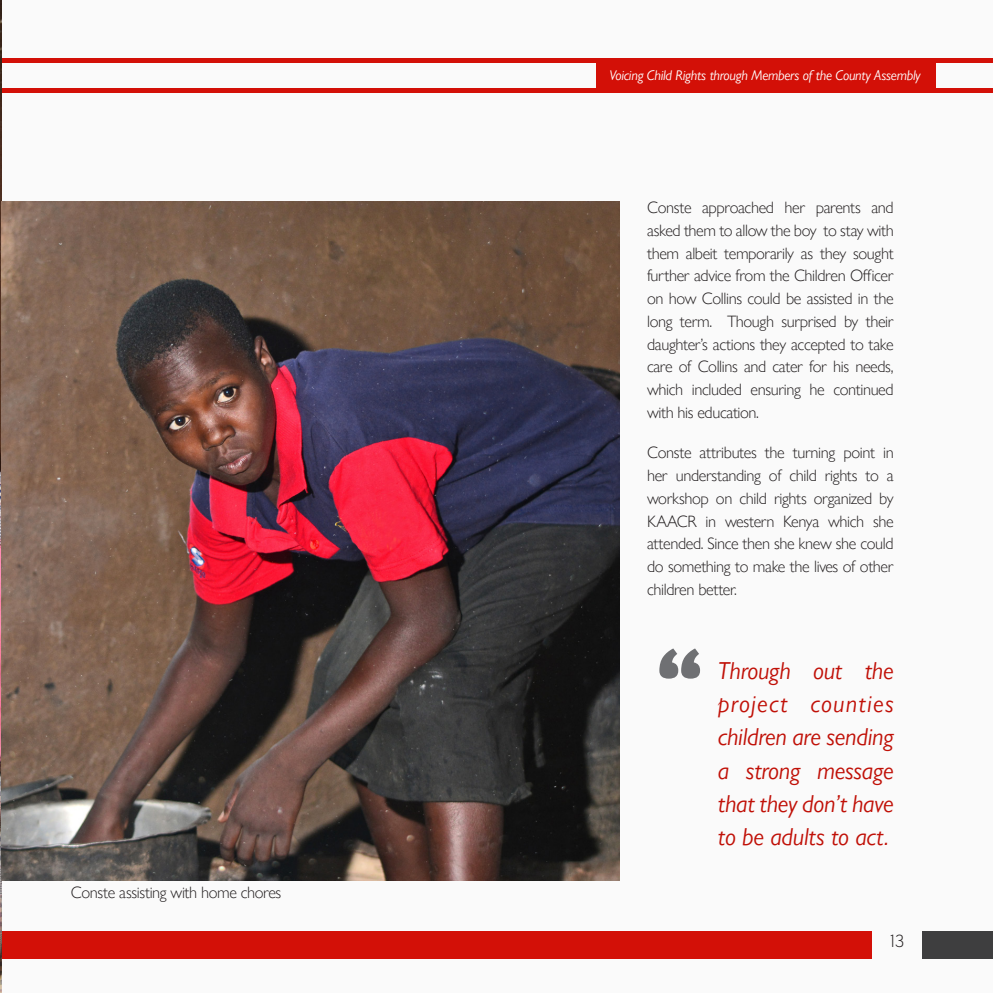
<style>
.page{position:relative;width:993px;height:993px;background:#fff}
.page>*{position:absolute;margin:0;border:0;box-sizing:border-box;transform-origin:0 0}
.t1{font:italic 24.5px/33.2px "Gill Sans Nova";letter-spacing:-.01em;color:#c01007;text-align:justify}
.t2{font:300 17.5px "Haboro Sans Norm";color:#231f20}
.t3{font:300 16.45px/22.8px "Gill Sans Nova";letter-spacing:-.025em;color:#231f20;text-align:justify}
.t4{font:italic 14px "Gill Sans Nova";letter-spacing:-.02em;color:#fff}
</style>
<div class="page">
<div style="left:0;top:0;width:992px;height:992px;background:#fafafa"></div>
<div style="left:0;top:58px;width:992px;height:5px;background:#d31007"></div>
<div style="left:0;top:88px;width:992px;height:5px;background:#d31007"></div>
<div style="left:595px;top:58px;width:340px;height:35px;background:#d31007"></div>
<div style="left:0;top:931px;width:871px;height:27px;background:#d31007"></div>
<div style="left:921px;top:931px;width:71px;height:27px;background:#3e3e3f"></div>
<img style="left:0;top:0;width:2px;height:992px">
<img style="left:2px;top:201px;width:617px;height:679px">
<svg style="left:659px;top:648px;width:40px;height:30px"></svg>
<p class="t3" style="left:71px;top:880px;width:212px">Conste assisting with home chores</p>
<p class="t4" style="left:609px;top:66px;width:312px">Voicing Child Rights through Members of the County Assembly</p>
<p class="t3" style="left:647px;top:196px;width:248px">Conste approached her parents and asked them to allow the boy to stay with them albeit temporarily as they sought further advice from the Children Officer on how Collins could be assisted in the long term. Though surprised by their daughter’s actions they accepted to take care of Collins and cater for his needs, which included ensuring he continued with his education.</p>
<p class="t3" style="left:647px;top:441px;width:248px">Conste attributes the turning point in her understanding of child rights to a workshop on child rights organized by KAACR in western Kenya which she attended. Since then she knew she could do something to make the lives of other children better.</p>
<p class="t1" style="left:717px;top:653px;width:177px">Through out the project counties children are sending a strong message that they don’t have to be adults to act.</p>
<p class="t2" style="left:889px;top:930px;width:16px">13</p>
</div>
